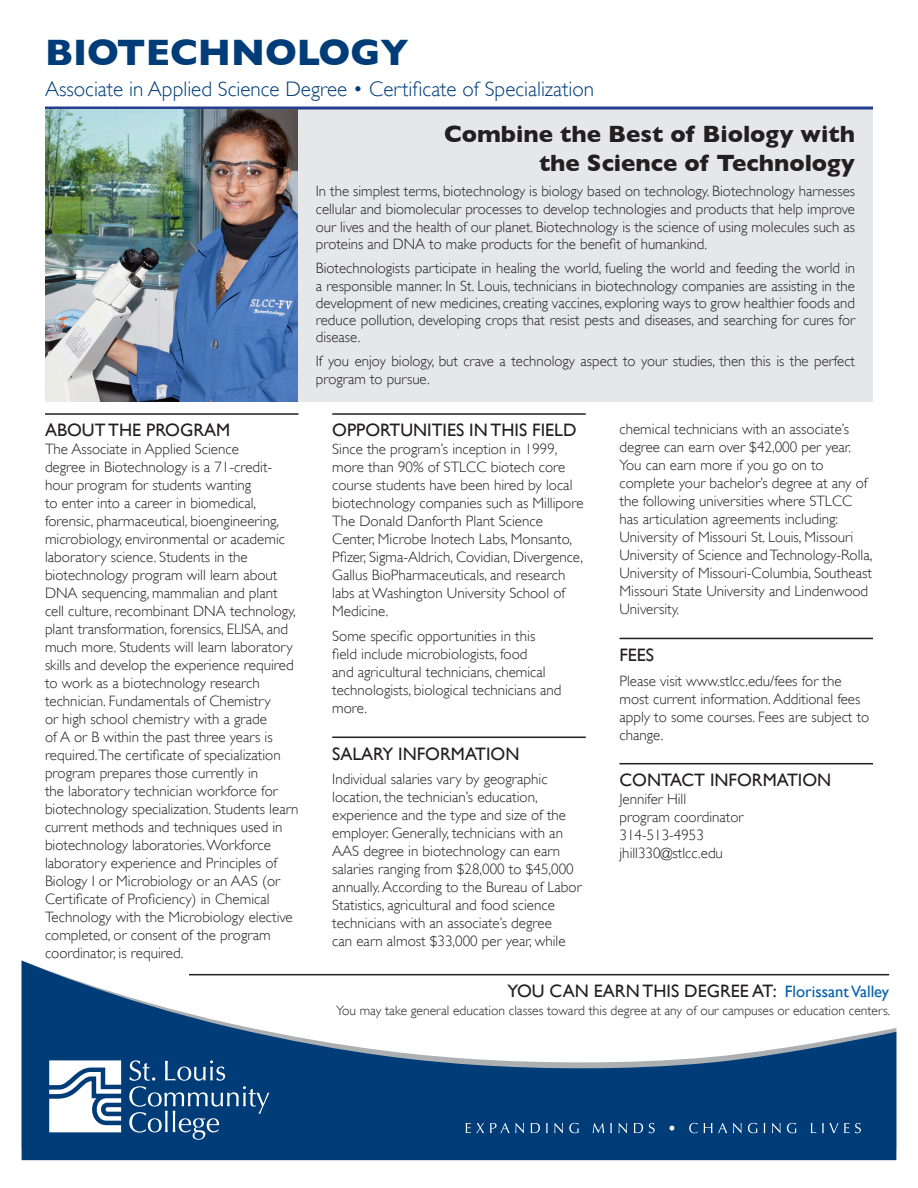
<style>
.page{position:relative;width:918px;height:1188px;background:#fff}
.page>*{position:absolute;margin:0;border:0;box-sizing:border-box;transform-origin:0 0}
.t1{font:700 37.5px "Gill Sans";color:#003d78}
.t2{font:700 24px/28.8px "Gill Sans";color:#231f20;text-align:right}
.t3{font:300 21px "Gill Sans";color:#003d78}
.t4{font:18px "Gill Sans";color:#231f20}
.t5{font:16.5px "Gill Sans";color:#015dab}
.t6{font:300 15px/18px "Gill Sans";color:#231f20}
.t7{font:300 13.5px "Gill Sans";color:#231f20}
.s1{font-size:18px;color:#231f20}
</style>
<div class="page">
<div style="left:298px;top:108px;width:575px;height:294px;background:#e6e7e9"></div>
<hr style="left:45px;top:413px;width:253px;height:2px;background:#231f20">
<hr style="left:332px;top:413px;width:254px;height:2px;background:#231f20">
<hr style="left:332px;top:737px;width:254px;height:1px;background:#231f20">
<hr style="left:620px;top:638px;width:253px;height:1px;background:#231f20">
<hr style="left:620px;top:763px;width:253px;height:1px;background:#231f20">
<hr style="left:45px;top:107px;width:828px;height:3px;background:#253f8e">
<svg style="left:22px;top:960px;width:874px;height:200px;fill:#003d78"></svg>
<svg style="left:466px;top:1123px;width:18px;height:10px"></svg>
<svg style="left:490px;top:1123px;width:34px;height:10px"></svg>
<svg style="left:531px;top:1123px;width:9px;height:10px"></svg>
<svg style="left:546px;top:1123px;width:2px;height:10px"></svg>
<svg style="left:554px;top:1123px;width:9px;height:10px"></svg>
<svg style="left:569px;top:1123px;width:10px;height:10px"></svg>
<svg style="left:593px;top:1123px;width:11px;height:10px"></svg>
<svg style="left:610px;top:1123px;width:2px;height:10px"></svg>
<svg style="left:618px;top:1123px;width:9px;height:10px"></svg>
<svg style="left:634px;top:1123px;width:9px;height:10px"></svg>
<svg style="left:649px;top:1123px;width:6px;height:10px"></svg>
<svg style="left:669px;top:1126px;width:5px;height:5px"></svg>
<svg style="left:689px;top:1123px;width:9px;height:10px"></svg>
<svg style="left:704px;top:1123px;width:8px;height:10px"></svg>
<svg style="left:718px;top:1123px;width:9px;height:10px"></svg>
<svg style="left:733px;top:1123px;width:9px;height:10px"></svg>
<svg style="left:748px;top:1123px;width:9px;height:10px"></svg>
<svg style="left:772px;top:1123px;width:9px;height:10px"></svg>
<svg style="left:787px;top:1123px;width:9px;height:10px"></svg>
<svg style="left:811px;top:1123px;width:5px;height:10px"></svg>
<svg style="left:822px;top:1123px;width:27px;height:10px"></svg>
<svg style="left:855px;top:1123px;width:6px;height:10px"></svg>
<svg style="left:49px;top:1060px;width:72px;height:72px"></svg>
<svg style="left:129px;top:1060px;width:140px;height:80px;background:#22578a"></svg>
<img style="left:45px;top:110px;width:253px;height:292px">
<h1 class="t1" style="left:45px;top:30px;width:365px">biotechnology</h1>
<h3 class="t3" style="left:45px;top:77px;width:551px">Associate in Applied Science Degree • Certificate of Specialization</h3>
<p class="t4" style="left:45px;top:420px;width:187px">ABOUT THE PROGRAM</p>
<p class="t6" style="left:45px;top:440px;width:255px">The Associate in Applied Science<br>degree in Biotechnology is a 71-credit&shy;hour program for students wanting<br>to enter into a career in biomedical, forensic, pharmaceutical, bioengineering, microbiology, environmental or academic laboratory science. Students in the biotechnology program will learn about DNA sequencing, mammalian and plant cell culture, recombinant DNA technology, plant transformation, forensics, ELISA, and much more. Students will learn laboratory skills and develop the experience required to work as a biotechnology research technician. Fundamentals of Chemistry<br>or high school chemistry with a grade<br>of A or B within the past three years is required.The certificate of specialization program prepares those currently in<br>the laboratory technician workforce for biotechnology specialization. Students learn current methods and techniques used in biotechnology laboratories. Workforce laboratory experience and Principles of Biology I or Microbiology or an AAS (or Certificate of Proficiency) in Chemical Technology with the Microbiology elective completed, or consent of the program coordinator, is required.</p>
<h2 class="t2" style="left:444px;top:120px;width:413px">Combine the Best of Biology with the Science of Technology</h2>
<p class="t6" style="left:316px;top:182px;width:541px;text-align:justify">In the simplest terms, biotechnology is biology based on technology. Biotechnology harnesses cellular and biomolecular processes to develop technologies and products that help improve our lives and the health of our planet. Biotechnology is the science of using molecules such as proteins and DNA to make products for the benefit of humankind.</p>
<p class="t6" style="left:316px;top:260px;width:541px;line-height:17.2px;text-align:justify">Biotechnologists participate in healing the world, fueling the world and feeding the world in a responsible manner. In St. Louis, technicians in biotechnology companies are assisting in the development of new medicines, creating vaccines, exploring ways to grow healthier foods and reduce pollution, developing crops that resist pests and diseases, and searching for cures for disease.</p>
<p class="t6" style="left:316px;top:353px;width:541px;line-height:17.2px">If you enjoy biology, but crave a technology aspect to your studies, then this is the perfect program to pursue.</p>
<p class="t4" style="left:332px;top:420px;width:246px">OPPORTUNITIES IN THIS FIELD</p>
<p class="t6" style="left:332px;top:440px;width:253px">Since the program’s inception in 1999, more than 90% of STLCC biotech core course students have been hired by local biotechnology companies such as Millipore The Donald Danforth Plant Science Center, Microbe Inotech Labs, Monsanto, Pfizer, Sigma-Aldrich, Covidian, Divergence, Gallus BioPharmaceuticals, and research labs at Washington University School of Medicine.</p>
<p class="t6" style="left:332px;top:627px;width:231px">Some specific opportunities in this field include microbiologists, food<br>and agricultural technicians, chemical technologists, biological technicians and more.</p>
<p class="t4" style="left:332px;top:743px;width:189px">SALARY INFORMATION</p>
<p class="t6" style="left:332px;top:770px;width:251px">Individual salaries vary by geographic location, the technician’s education, experience and the type and size of the employer. Generally, technicians with an AAS degree in biotechnology can earn salaries ranging from $28,000 to $45,000 annually. According to the Bureau of Labor Statistics, agricultural and food science technicians with an associate’s degree<br>can earn almost $33,000 per year, while</p>
<p class="t6" style="left:620px;top:420px;width:254px">chemical technicians with an associate’s degree can earn over $42,000 per year.<br>You can earn more if you go on to complete your bachelor’s degree at any of the following universities where STLCC has articulation agreements including:<br>University of Missouri St. Louis, Missouri University of Science and Technology-Rolla, University of Missouri-Columbia, Southeast Missouri State University and Lindenwood University.</p>
<p class="t4" style="left:620px;top:644px;width:36px">FEES</p>
<p class="t6" style="left:620px;top:672px;width:251px">Please visit www.stlcc.edu/fees for the most current information. Additional fees apply to some courses. Fees are subject to change.</p>
<p class="t4" style="left:620px;top:769px;width:213px">CONTACT INFORMATION</p>
<p class="t6" style="left:620px;top:790px;width:126px">Jennifer Hill<br>program coordinator<br>314-513-4953 jhill330@stlcc.edu</p>
<p class="t4" style="left:508px;top:980px;width:56px">YOU CAN</p>
<p class="t4" style="left:594px;top:980px;width:12px">EARN</p>
<p class="t4" style="left:643px;top:980px;width:10px">THIS</p>
<p class="t4" style="left:684px;top:980px;width:12px">DEGREE</p>
<p class="t5" style="left:752px;top:982px;width:139px"><span class="s1">AT:</span> FLORISSANT VALLEY</p>
<p class="t7" style="left:336px;top:1003px;width:556px">You may take general education classes toward this degree at any of our campuses or education centers.</p>
</div>
